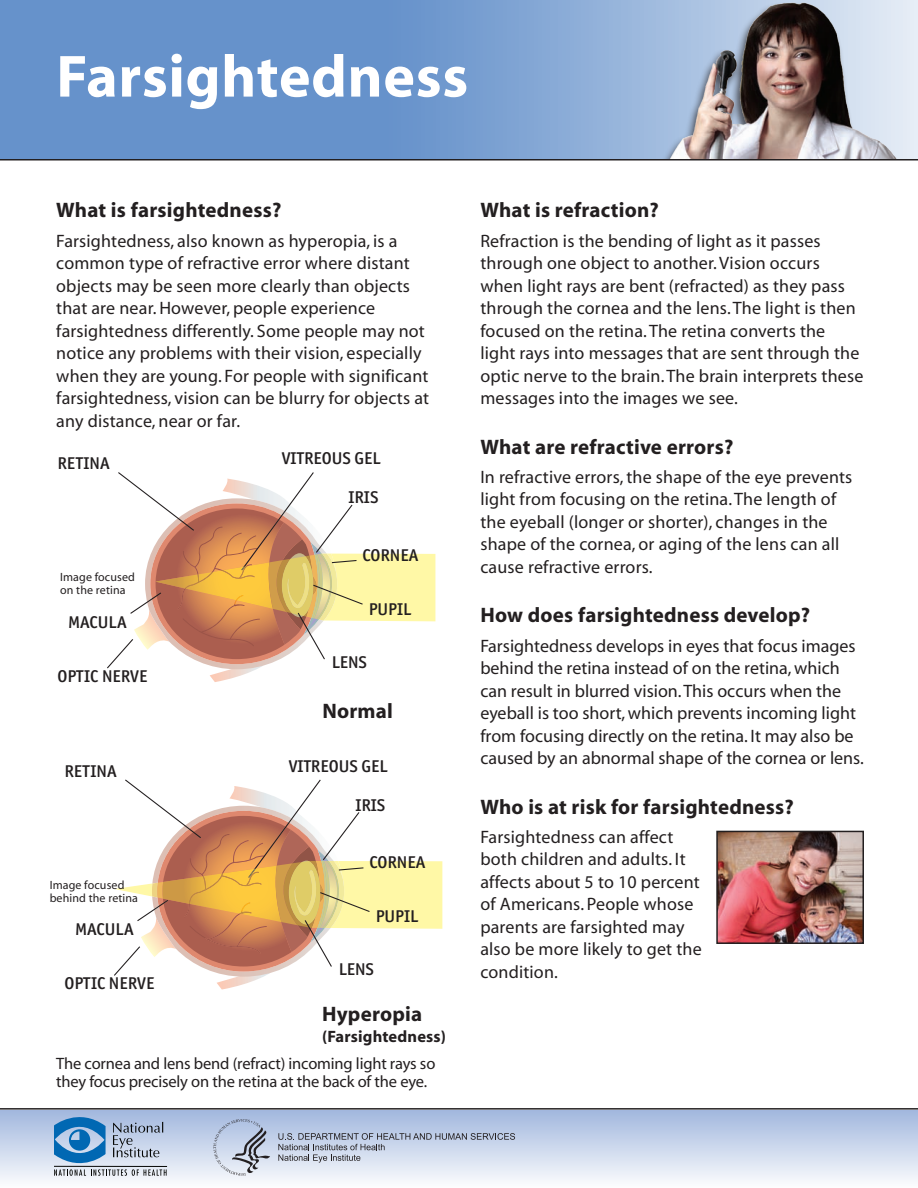
<style>
.page{position:relative;width:918px;height:1188px;background:#fff}
.page>*{position:absolute;margin:0;border:0;box-sizing:border-box;transform-origin:0 0}
.t1{font:700 60px "Myriad";letter-spacing:.01em;color:#fff}
.t2{font:700 21px "Myriad";letter-spacing:.01em;color:#231f20}
.t3{font:18px/22.5px "Myriad";letter-spacing:.01em;color:#231f20}
.t4{font:500 17.1px "Officina San ITC";color:#231f20;scale:1.04 1}
.t5{font:16.5px/18px "Myriad";letter-spacing:-.01em;color:#231f20}
.t6{font:700 16.5px "Myriad";letter-spacing:.01em;color:#231f20}
.t7{font:12px/13.2px "Myriad";letter-spacing:.01em;color:#231f20}
</style>
<div class="page">
<div style="left:0;top:1109px;width:918px;height:79px;background:linear-gradient(to bottom,#a0b6dd,#fdfdfe)"></div>
<svg style="left:0;top:0;width:645px;height:159px;background:#7099ce"></svg>
<img style="left:645px;top:0;width:273px;height:159px">
<hr style="left:0;top:159px;width:918px;height:1px;background:#231f20">
<hr style="left:0;top:1108px;width:918px;height:2px;background:#231f20">
<svg style="left:107px;top:472px;width:328px;height:210px"></svg>
<svg style="left:114px;top:779px;width:328px;height:211px"></svg>
<img style="left:719px;top:834px;width:142px;height:107px">
<div style="left:716px;top:831px;width:148px;height:113px;border:2px solid #231f20"></div>
<svg style="left:54px;top:1117px;width:113px;height:59px;background:#8baac9"></svg>
<svg style="left:213px;top:1119px;width:57px;height:57px;background:#b6bfd2"></svg>
<svg style="left:278px;top:1133px;width:237px;height:30px;background:#b9c2d4"></svg>
<h1 class="t1" style="left:56px;top:46px;width:414px">Farsightedness</h1>
<h2 class="t2" style="left:56px;top:200px;width:227px">What is farsightedness?</h2>
<p class="t3" style="left:56px;top:230px;width:374px">Farsightedness, also known as hyperopia, is a common type of refractive error where distant objects may be seen more clearly than objects that are near. However, people experience farsightedness differently. Some people may not notice any problems with their vision, especially when they are young. For people with significant farsightedness, vision can be blurry for objects at any distance, near or far.</p>
<p class="t4" style="left:57px;top:453px;width:52px">RETINA</p>
<p class="t4" style="left:282px;top:448px;width:97px">VITREOUS GEL</p>
<p class="t4" style="left:348px;top:488px;width:30px">IRIS</p>
<p class="t7" style="left:60px;top:571px;width:76px">Image focused on the retina</p>
<p class="t4" style="left:68px;top:612px;width:58px">MACULA</p>
<p class="t4" style="left:57px;top:666px;width:88px">OPTIC NERVE</p>
<p class="t4" style="left:64px;top:761px;width:52px">RETINA</p>
<p class="t7" style="left:50px;top:879px;width:90px">Image focused behind the retina</p>
<p class="t4" style="left:75px;top:919px;width:58px">MACULA</p>
<p class="t4" style="left:64px;top:973px;width:88px">OPTIC NERVE</p>
<p class="t4" style="left:363px;top:545px;width:55px">CORNEA</p>
<p class="t4" style="left:369px;top:599px;width:42px">PUPIL</p>
<p class="t4" style="left:332px;top:652px;width:35px">LENS</p>
<p class="t2" style="left:322px;top:700px;width:72px">Normal</p>
<p class="t4" style="left:289px;top:756px;width:97px">VITREOUS GEL</p>
<p class="t4" style="left:355px;top:795px;width:30px">IRIS</p>
<p class="t4" style="left:369px;top:852px;width:55px">CORNEA</p>
<p class="t4" style="left:376px;top:906px;width:42px">PUPIL</p>
<p class="t4" style="left:339px;top:959px;width:35px">LENS</p>
<p class="t2" style="left:322px;top:1004px;width:102px">Hyperopia</p>
<p class="t6" style="left:322px;top:1028px;width:125px">(Farsightedness)</p>
<p class="t5" style="left:56px;top:1055px;width:381px">The cornea and lens bend (refract) incoming light rays so they focus precisely on the retina at the back of the eye.</p>
<h2 class="t2" style="left:480px;top:200px;width:180px">What is refraction?</h2>
<p class="t3" style="left:480px;top:230px;width:385px">Refraction is the bending of light as it passes through one object to another. Vision occurs when light rays are bent (refracted) as they pass through the cornea and the lens. The light is then focused on the retina. The retina converts the light rays into messages that are sent through the optic nerve to the brain. The brain interprets these messages into the images we see.</p>
<h2 class="t2" style="left:480px;top:436px;width:255px">What are refractive errors?</h2>
<p class="t3" style="left:480px;top:466px;width:374px">In refractive errors, the shape of the eye prevents light from focusing on the retina. The length of the eyeball (longer or shorter), changes in the shape of the cornea, or aging of the lens can all cause refractive errors.</p>
<h2 class="t2" style="left:480px;top:605px;width:331px">How does farsightedness develop?</h2>
<p class="t3" style="left:480px;top:635px;width:385px">Farsightedness develops in eyes that focus images behind the retina instead of on the retina, which can result in blurred vision. This occurs when the eyeball is too short, which prevents incoming light from focusing directly on the retina. It may also be caused by an abnormal shape of the cornea or lens.</p>
<h2 class="t2" style="left:480px;top:796px;width:315px">Who is at risk for farsightedness?</h2>
<p class="t3" style="left:480px;top:826px;width:223px">Farsightedness can affect both children and adults. It affects about 5 to 10 percent of Americans. People whose parents are farsighted may also be more likely to get the condition.</p>
</div>
